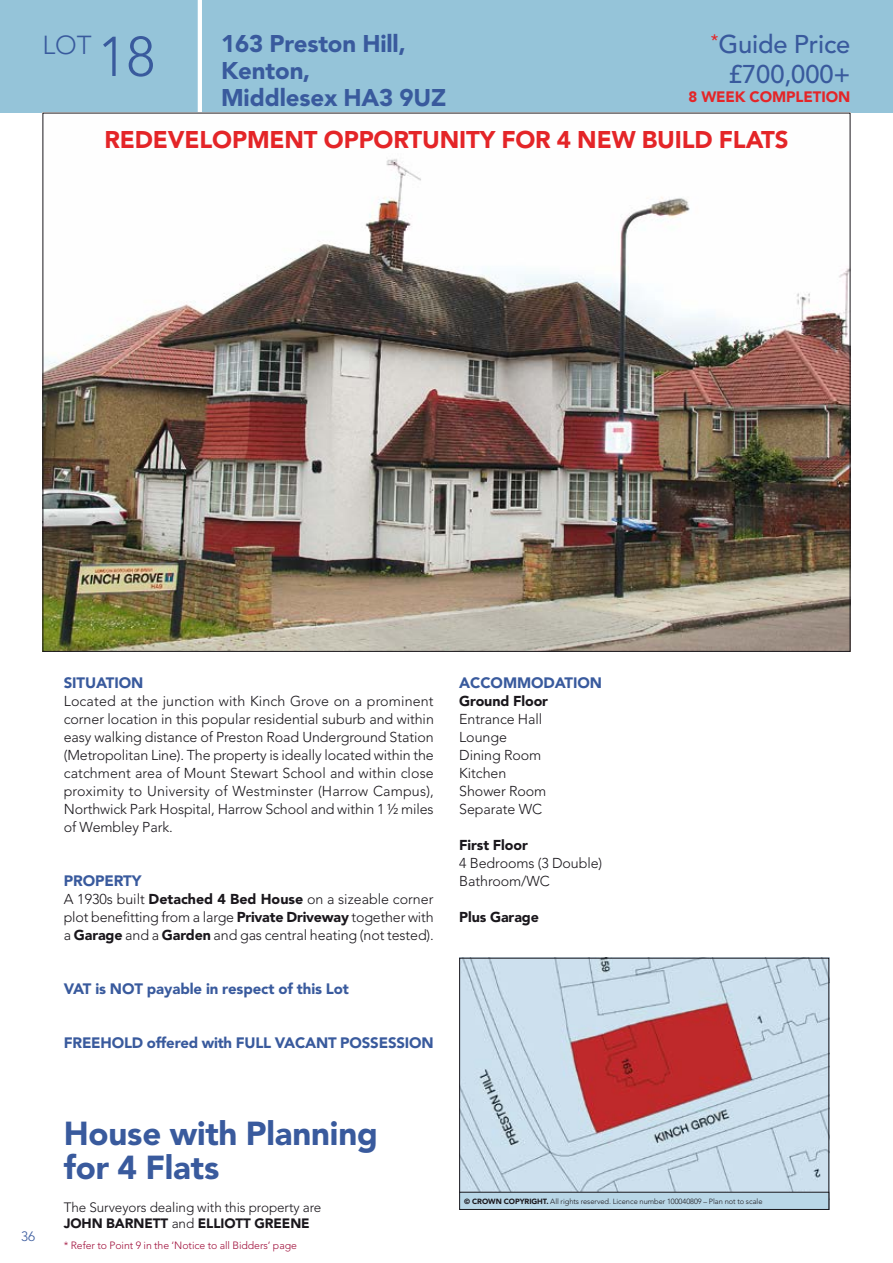
<style>
.page{position:relative;width:893px;height:1263px;background:#fff}
.page>*{position:absolute;margin:0;border:0;box-sizing:border-box;transform-origin:0 0}
.t1{font:300 55.5px "Avenir LT Std";color:#395a9d}
.t2{font:900 33px/34.5px "Avenir LT Std";letter-spacing:-.005em;color:#395a9d}
.t3{font:300 25.8px "Avenir LT Std";color:#395a9d}
.t4{font:500 25.5px/29.2px "Avenir LT Std";letter-spacing:-.005em;color:#395a9d;text-align:right}
.t5{font:900 24px "Avenir LT Std";letter-spacing:-.005em;color:#e42528}
.t6{font:900 24px/27px "Avenir LT Std";letter-spacing:-.005em;color:#395a9d}
.t7{font:900 15px "Avenir LT Std";letter-spacing:-.005em;color:#395a9d}
.t8{font:900 15px "Avenir LT Std";letter-spacing:-.005em;color:#e42528}
.t9{font:300 14.25px/18px "Avenir LT Std";letter-spacing:-.005em;color:#1a171c;text-align:justify}
.t10{font:900 14.25px "Avenir LT Std";letter-spacing:-.005em;color:#1a171c}
.t11{font:300 13.5px/16.5px "Avenir LT Std";letter-spacing:-.005em;color:#1a171c}
.t12{font:300 13.5px "Avenir LT Std";color:#395a9d}
.t13{font:300 10.5px "Avenir LT Std";letter-spacing:-.005em;color:#a00f3b}
.t14{font:300 7.5px "Avenir LT Std";letter-spacing:-.005em;color:#1a171c}
.s1{font-weight:900}
</style>
<div class="page">
<div style="left:0;top:0;width:893px;height:113px;background:#95c4d9"></div>
<hr style="left:198px;top:0;width:4px;height:113px;background:#fff">
<img style="left:45px;top:159px;width:803px;height:491px">
<img style="left:461px;top:960px;width:366px;height:232px">
<div style="left:460px;top:1192px;width:369px;height:17px;background:#b9d7e7"></div>
<div style="left:459px;top:1192px;width:370px;height:18px;border:1px solid #1a171c"></div>
<h3 class="t3" style="left:43px;top:30px;width:51px">LOT</h3>
<h1 class="t1" style="left:98px;top:24px;width:59px">18</h1>
<h3 class="t6" style="left:221px;top:30px;width:227px">163 Preston Hill,<br>Kenton,<br>Middlesex HA3 9UZ</h3>
<h3 class="t4" style="left:711px;top:30px;width:141px"><sup>*</sup>Guide Price £700,000+</h3>
<p class="t8" style="left:689px;top:88px;width:163px">8 WEEK COMPLETION</p>
<h3 class="t5" style="left:104px;top:125px;width:686px">REDEVELOPMENT OPPORTUNITY FOR 4 NEW BUILD FLATS</h3>
<p class="t12" style="left:21px;top:1229px;width:15px">36</p>
<p class="t7" style="left:64px;top:673px;width:81px">SITUATION</p>
<p class="t9" style="left:64px;top:692px;width:372px">Located at the junction with Kinch Grove on a prominent corner location in this popular residential suburb and within easy walking distance of Preston Road Underground Station (Metropolitan Line). The property is ideally located within the catchment area of Mount Stewart School and within close proximity to University of Westminster (Harrow Campus), Northwick Park Hospital, Harrow School and within 1 ½ miles of Wembley Park.</p>
<p class="t7" style="left:64px;top:871px;width:79px">PROPERTY</p>
<p class="t9" style="left:64px;top:890px;width:372px">A 1930s built <span class="s1">Detached 4 Bed House</span> on a sizeable corner plot benefitting from a large <span class="s1">Private Driveway</span> together with a <span class="s1">Garage</span> and a <span class="s1">Garden</span> and gas central heating (not tested).</p>
<p class="t7" style="left:64px;top:979px;width:287px">VAT is NOT payable in respect of this Lot</p>
<p class="t7" style="left:64px;top:1033px;width:371px">FREEHOLD offered with FULL VACANT POSSESSION</p>
<p class="t7" style="left:459px;top:673px;width:144px">ACCOMMODATION</p>
<p class="t10" style="left:459px;top:692px;width:90px">Ground Floor</p>
<p class="t9" style="left:459px;top:710px;width:89px;text-align:left">Entrance Hall<br>Lounge<br>Dining Room<br>Kitchen<br>Shower Room<br>Separate WC</p>
<p class="t10" style="left:459px;top:836px;width:70px">First Floor</p>
<p class="t9" style="left:459px;top:854px;width:145px">4 Bedrooms (3 Double)<br>Bathroom/WC</p>
<p class="t10" style="left:459px;top:908px;width:81px">Plus Garage</p>
<h2 class="t2" style="left:64px;top:1116px;width:316px">House with Planning for 4 Flats</h2>
<p class="t11" style="left:64px;top:1199px;width:259px">The Surveyors dealing with this property are<br><span class="s1">JOHN BARNETT</span> and <span class="s1">ELLIOTT GREENE</span></p>
<p class="t13" style="left:64px;top:1239px;width:235px">* Refer to Point 9 in the ‘Notice to all Bidders’ page</p>
<p class="t14" style="left:464px;top:1197px;width:300px"><span class="s1">© CROWN COPYRIGHT.</span> All rights reserved. Licence number 100040809 – Plan not to scale</p>
</div>
